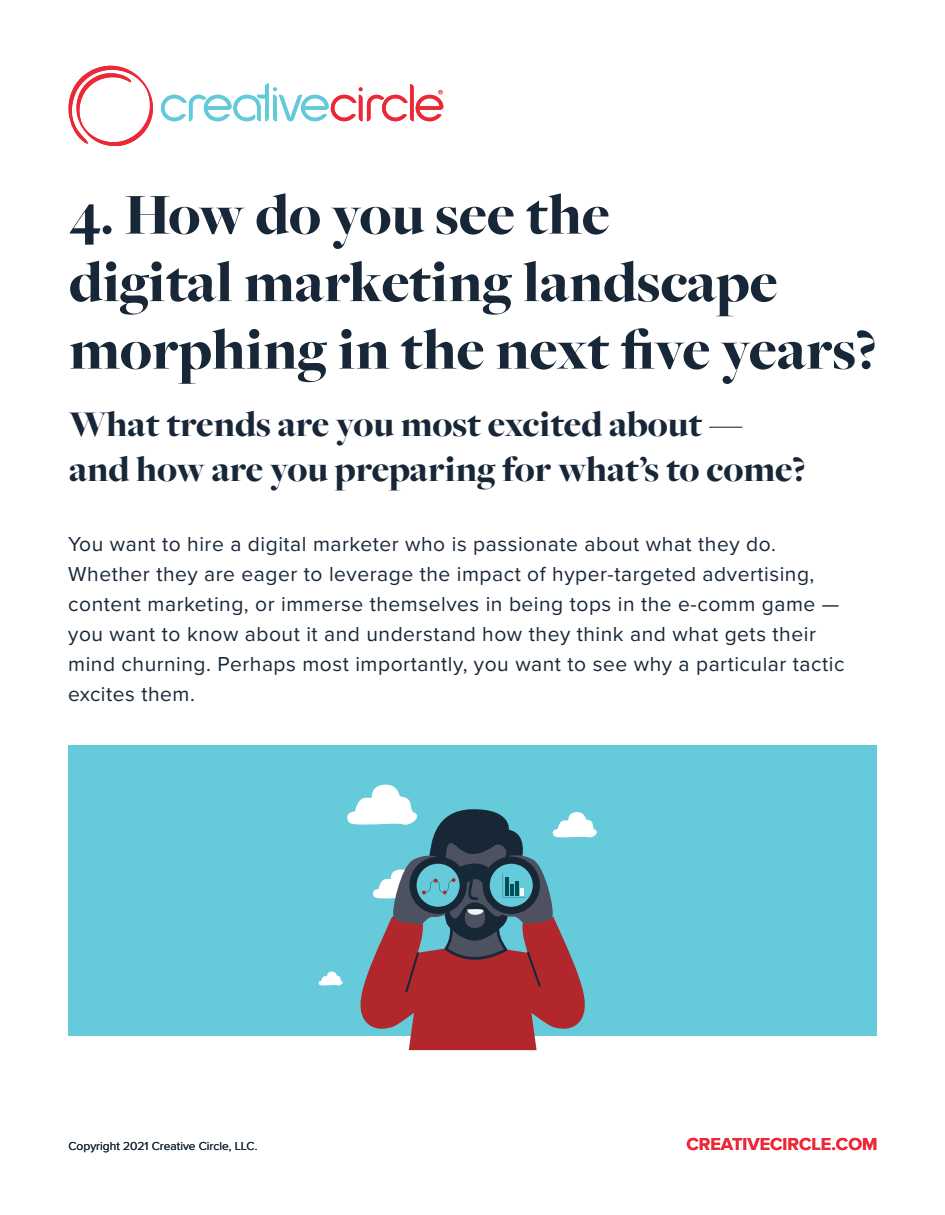
<style>
.page{position:relative;width:945px;height:1215px;background:#fff}
.page>*{position:absolute;margin:0;border:0;box-sizing:border-box;transform-origin:0 0}
.t1{font:900 60px "Freight Big Pro";color:#182738}
.t2{font:900 37.5px "Freight Big Pro";color:#182738}
.t3{font:21px/30px "Proxima Nova";letter-spacing:.025em;color:#182738}
.t4{font:700 18px "Proxima Nova";color:#ed2836}
.t5{font:12px "Proxima Nova";color:#182738}
</style>
<div class="page">
<svg style="left:161px;top:83px;width:283px;height:38px"></svg>
<svg style="left:68px;top:65px;width:85px;height:82px"></svg>
<div style="left:68px;top:746px;width:809px;height:290px;background:#65cada"></div>
<svg style="left:318px;top:784px;width:279px;height:266px"></svg>
<p class="t1" style="left:69px;top:175px;width:542px">4. How do you see the</p>
<p class="t1" style="left:69px;top:242px;width:710px">digital marketing landscape</p>
<p class="t1" style="left:69px;top:310px;width:809px">morphing in the next five years?</p>
<p class="t2" style="left:69px;top:399px;width:675px">What trends are you most excited about —</p>
<p class="t2" style="left:69px;top:444px;width:738px">and how are you preparing for what’s to come?</p>
<p class="t3" style="left:68px;top:528px;width:709px">You want to hire a digital marketer who is passionate about what they do.</p>
<p class="t3" style="left:68px;top:558px;width:748px">Whether they are eager to leverage the impact of hyper-targeted advertising,</p>
<p class="t3" style="left:68px;top:588px;width:773px">content marketing, or immerse themselves in being tops in the e-comm game — you want to know about it and understand how they think and what gets their</p>
<p class="t3" style="left:68px;top:648px;width:778px">mind churning. Perhaps most importantly, you want to see why a particular tactic excites them.</p>
<p class="t5" style="left:69px;top:1137px;width:190px">Copyright 2021 Creative Circle, LLC.</p>
<p class="t4" style="left:686px;top:1131px;width:193px">CREATIVECIRCLE.COM</p>
</div>
